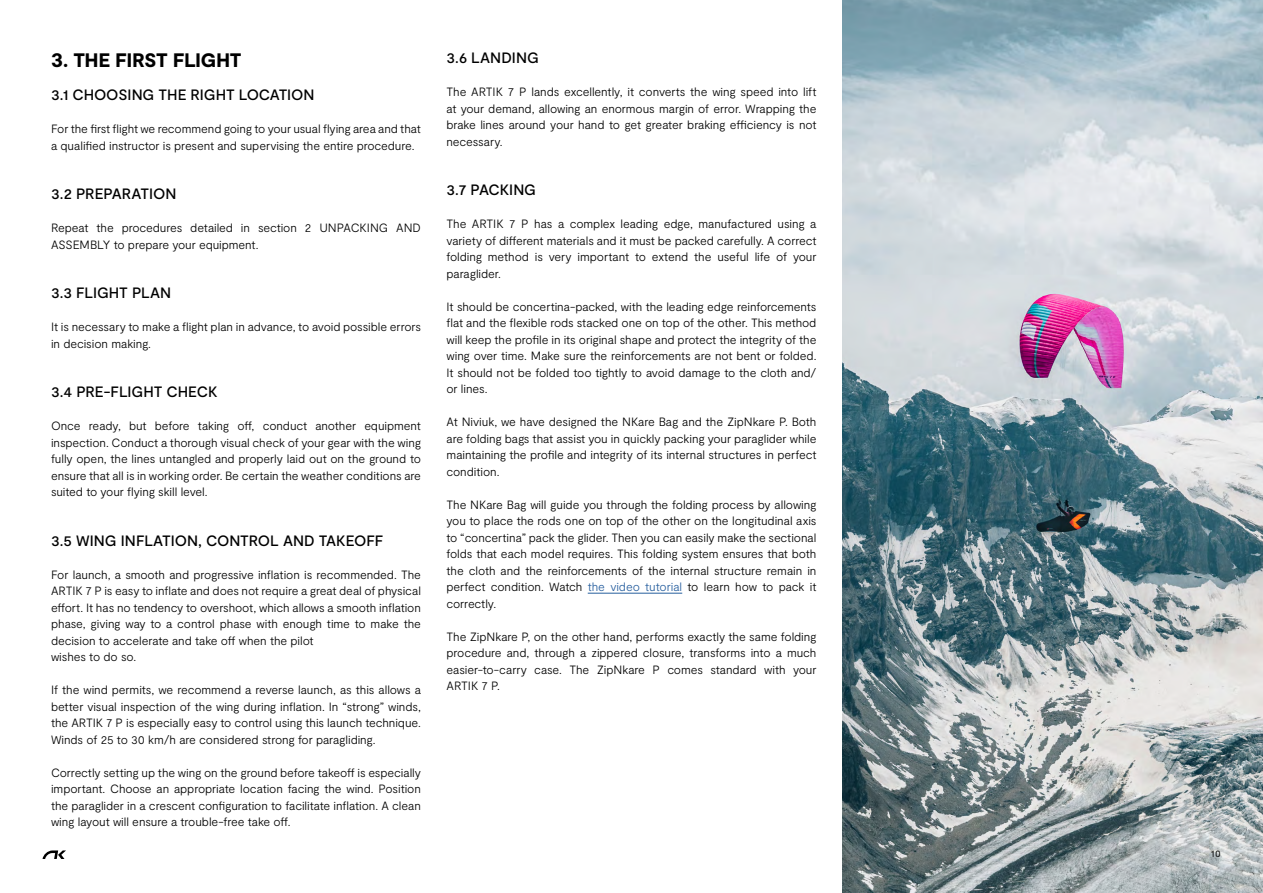
<style>
.page{position:relative;width:1263px;height:893px;background:#fff}
.page>*{position:absolute;margin:0;border:0;box-sizing:border-box;transform-origin:0 0}
.t1{font:900 19.5px "Moderat";color:#000}
.t2{font:500 15px "Moderat";letter-spacing:-.005em;color:#000}
.t3{font:300 12px/16.5px "Moderat";letter-spacing:-.01em;color:#000;text-align:justify}
.t4{font:9px "Helvetica Neue LT Std";color:#000}
.s1{color:#265e9e}
</style>
<div class="page">
<img style="left:842px;top:0;width:421px;height:893px">
<hr style="left:588px;top:593px;width:94px;height:1px;background:#265e9e">
<svg style="left:43px;top:850px;width:23px;height:9px"></svg>
<h1 class="t1" style="left:51px;top:48px;width:192px">3. THE FIRST FLIGHT</h1>
<p class="t2" style="left:446px;top:49px;width:94px">3.6 LANDING</p>
<p class="t3" style="left:446px;top:84px;width:371px">The ARTIK 7 P lands excellently, it converts the wing speed into lift at your demand, allowing an enormous margin of error. Wrapping the brake lines around your hand to get greater braking efficiency is not necessary.</p>
<p class="t2" style="left:446px;top:181px;width:91px">3.7 PACKING</p>
<p class="t3" style="left:446px;top:216px;width:371px">The ARTIK 7 P has a complex leading edge, manufactured using a variety of different materials and it must be packed carefully. A correct folding method is very important to extend the useful life of your paraglider.</p>
<p class="t3" style="left:446px;top:298px;width:371px">It should be concertina-packed, with the leading edge reinforcements flat and the flexible rods stacked one on top of the other. This method will keep the profile in its original shape and protect the integrity of the wing over time. Make sure the reinforcements are not bent or folded.<br>It should not be folded too tightly to avoid damage to the cloth and/ or lines.</p>
<p class="t3" style="left:446px;top:414px;width:371px">At Niviuk, we have designed the NKare Bag and the ZipNkare P. Both are folding bags that assist you in quickly packing your paraglider while maintaining the profile and integrity of its internal structures in perfect condition.</p>
<p class="t3" style="left:446px;top:496px;width:371px">The NKare Bag will guide you through the folding process by allowing you to place the rods one on top of the other on the longitudinal axis to “concertina” pack the glider. Then you can easily make the sectional folds that each model requires. This folding system ensures that both the cloth and the reinforcements of the internal structure remain in perfect condition. Watch <span class="s1">the video tutorial</span> to learn how to pack it correctly.</p>
<p class="t3" style="left:446px;top:628px;width:371px">The ZipNkare P, on the other hand, performs exactly the same folding procedure and, through a zippered closure, transforms into a much easier-to-carry case. The ZipNkare P comes standard with your ARTIK 7 P.</p>
<p class="t2" style="left:51px;top:86px;width:265px">3.1 CHOOSING THE RIGHT LOCATION</p>
<p class="t3" style="left:51px;top:121px;width:371px">For the first flight we recommend going to your usual flying area and that a qualified instructor is present and supervising the entire procedure.</p>
<p class="t2" style="left:51px;top:185px;width:127px">3.2 PREPARATION</p>
<p class="t3" style="left:51px;top:220px;width:371px">Repeat the procedures detailed in section 2 UNPACKING AND<br>ASSEMBLY to prepare your equipment.</p>
<p class="t2" style="left:51px;top:284px;width:122px">3.3 FLIGHT PLAN</p>
<p class="t3" style="left:51px;top:319px;width:371px">It is necessary to make a flight plan in advance, to avoid possible errors in decision making.</p>
<p class="t2" style="left:51px;top:383px;width:168px">3.4 PRE-FLIGHT CHECK</p>
<p class="t3" style="left:51px;top:418px;width:371px">Once ready, but before taking off, conduct another equipment inspection. Conduct a thorough visual check of your gear with the wing fully open, the lines untangled and properly laid out on the ground to ensure that all is in working order. Be certain the weather conditions are suited to your flying skill level.</p>
<p class="t2" style="left:51px;top:532px;width:334px">3.5 WING INFLATION, CONTROL AND TAKEOFF</p>
<p class="t3" style="left:51px;top:567px;width:371px;text-align:left">For launch, a smooth and progressive inflation is recommended. The ARTIK 7 P is easy to inflate and does not require a great deal of physical effort. It has no tendency to overshoot, which allows a smooth inflation phase, giving way to a control phase with enough time to make the decision to accelerate and take off when the pilot<br>wishes to do so.</p>
<p class="t3" style="left:51px;top:682px;width:371px">If the wind permits, we recommend a reverse launch, as this allows a better visual inspection of the wing during inflation. In “strong” winds, the ARTIK 7 P is especially easy to control using this launch technique.<br>Winds of 25 to 30 km/h are considered strong for paragliding.</p>
<p class="t3" style="left:51px;top:765px;width:371px">Correctly setting up the wing on the ground before takeoff is especially important. Choose an appropriate location facing the wind. Position the paraglider in a crescent configuration to facilitate inflation. A clean wing layout will ensure a trouble-free take off.</p>
<p class="t4" style="left:1210px;top:848px;width:12px">10</p>
</div>
